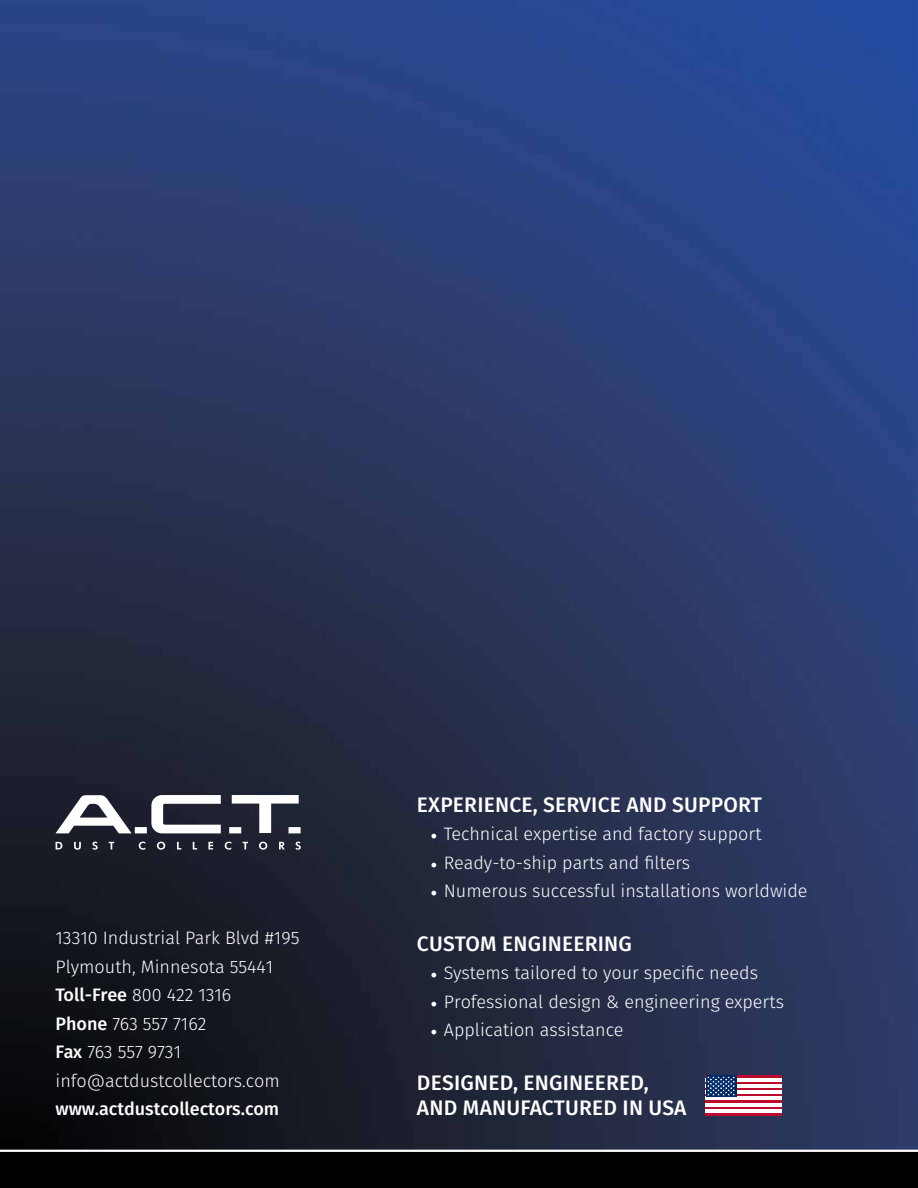
<style>
.page{position:relative;width:918px;height:1188px;background:#fff}
.page>*{position:absolute;margin:0;border:0;box-sizing:border-box;transform-origin:0 0}
.t1{font:500 21px/25.2px "Fira Sans";letter-spacing:.01em;color:#fff}
.t2{font:300 18px/28.5px "Fira Sans";color:#fff}
.t3{font:500 18px "Fira Sans";color:#fff}
.s1{font-weight:500}
.s2{font-family:"Minion Pro";font-weight:400}
</style>
<div class="page">
<img style="left:0;top:0;width:918px;height:1150px">
<div style="left:0;top:1151px;width:918px;height:37px;background:#000101"></div>
<svg style="left:706px;top:1075px;width:76px;height:40px"></svg>
<hr style="left:706px;top:1078px;width:76px;height:3px;background:#fff">
<hr style="left:706px;top:1084px;width:76px;height:4px;background:#fff">
<hr style="left:706px;top:1091px;width:76px;height:3px;background:#fff">
<hr style="left:706px;top:1097px;width:76px;height:3px;background:#fff">
<hr style="left:706px;top:1103px;width:76px;height:3px;background:#fff">
<hr style="left:706px;top:1109px;width:76px;height:3px;background:#fff">
<div style="left:706px;top:1075px;width:30px;height:22px;background:#002969"></div>
<svg style="left:707px;top:1076px;width:28px;height:20px"></svg>
<svg style="left:55px;top:795px;width:246px;height:55px"></svg>
<p class="t2" style="left:56px;top:924px;width:246px">13310 Industrial Park Blvd #195<br>Plymouth, Minnesota 55441<br><span class="s1">Toll-Free</span> 800 422 1316<br><span class="s1">Phone</span> 763 557 7162<br><span class="s1">Fax</span> 763 557 9731 info@actdustcollectors.com</p>
<p class="t3" style="left:56px;top:1096px;width:225px">www.actdustcollectors.com</p>
<p class="t1" style="left:417px;top:792px;width:347px">EXPERIENCE, SERVICE AND SUPPORT</p>
<p class="t2" style="left:430px;top:819px;width:333px"><span class="s2">•</span> Technical expertise and factory support</p>
<p class="t2" style="left:430px;top:848px;width:261px"><span class="s2">•</span> Ready-to-ship parts and filters</p>
<p class="t2" style="left:430px;top:876px;width:379px"><span class="s2">•</span> Numerous successful installations worldwide</p>
<p class="t1" style="left:417px;top:931px;width:216px">CUSTOM ENGINEERING</p>
<p class="t2" style="left:430px;top:959px;width:329px"><span class="s2">•</span> Systems tailored to your specific needs</p>
<p class="t2" style="left:430px;top:987px;width:355px"><span class="s2">•</span> Professional design &amp; engineering experts</p>
<p class="t2" style="left:430px;top:1016px;width:195px"><span class="s2">•</span> Application assistance</p>
<p class="t1" style="left:417px;top:1070px;width:271px">DESIGNED, ENGINEERED,<br>AND MANUFACTURED IN USA</p>
</div>
